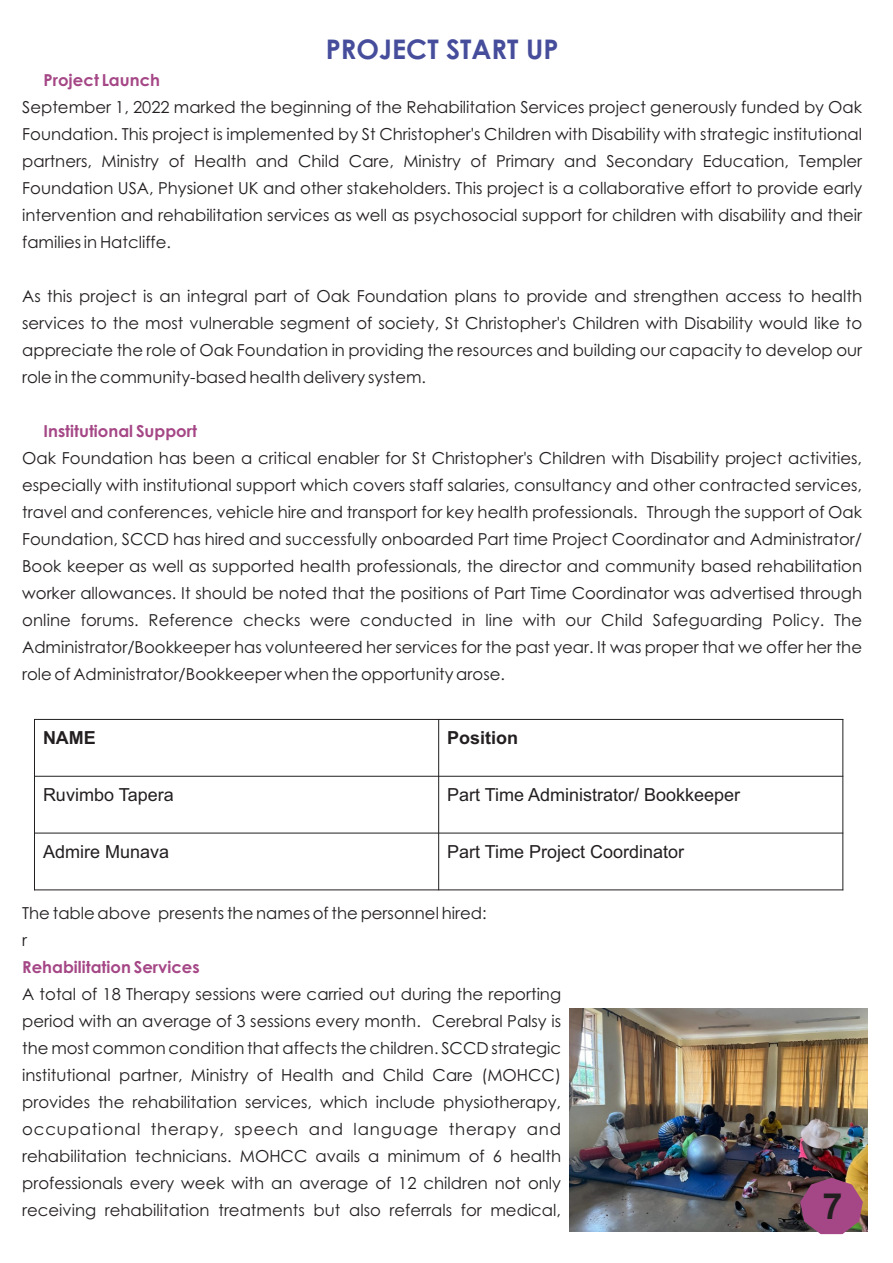
<style>
.page{position:relative;width:893px;height:1263px;background:#fff}
.page>*{position:absolute;margin:0;border:0;box-sizing:border-box;transform-origin:0 0}
.t1{font:700 36px "Arial";color:#231f20}
.t2{font:700 27px "Century Gothic";color:#464d9b}
.t3{font:18px "Arial";color:#231f20}
.t4{font:700 18px "Arial";color:#231f20}
.t5{font:16.5px/27px "Century Gothic";color:#231f20;text-align:justify}
.t6{font:700 16.5px "Century Gothic";color:#a54786}
</style>
<div class="page">
<hr style="left:34px;top:719px;width:1px;height:171px;background:#231f20">
<hr style="left:438px;top:719px;width:1px;height:171px;background:#231f20">
<hr style="left:842px;top:719px;width:1px;height:171px;background:#231f20">
<hr style="left:34px;top:889px;width:809px;height:1px;background:#231f20">
<hr style="left:34px;top:833px;width:809px;height:1px;background:#231f20">
<hr style="left:34px;top:776px;width:809px;height:1px;background:#231f20">
<hr style="left:34px;top:719px;width:809px;height:1px;background:#231f20">
<img style="left:570px;top:1008px;width:298px;height:224px">
<svg style="left:800px;top:1178px;width:63px;height:56px;background:#994f76"></svg>
<h2 class="t2" style="left:326px;top:38px;width:234px">PROJECT START UP</h2>
<p class="t6" style="left:44px;top:73px;width:118px">Project Launch</p>
<p class="t5" style="left:22px;top:95px;width:841px">September 1, 2022 marked the beginning of the Rehabilitation Services project generously funded by Oak Foundation. This project is implemented by St Christopher's Children with Disability with strategic institutional partners, Ministry of Health and Child Care, Ministry of Primary and Secondary Education, Templer Foundation USA, Physionet UK and other stakeholders. This project is a collaborative effort to provide early intervention and rehabilitation services as well as psychosocial support for children with disability and their families in Hatcliffe.</p>
<p class="t5" style="left:22px;top:284px;width:841px">As this project is an integral part of Oak Foundation plans to provide and strengthen access to health services to the most vulnerable segment of society, St Christopher's Children with Disability would like to appreciate the role of Oak Foundation in providing the resources and building our capacity to develop our role in the community-based health delivery system.</p>
<p class="t6" style="left:43px;top:424px;width:155px">Institutional Support</p>
<p class="t5" style="left:22px;top:446px;width:841px">Oak Foundation has been a critical enabler for St Christopher's Children with Disability project activities, especially with institutional support which covers staff salaries, consultancy and other contracted services, travel and conferences, vehicle hire and transport for key health professionals. Through the support of Oak Foundation, SCCD has hired and successfully onboarded Part time Project Coordinator and Administrator/ Book keeper as well as supported health professionals, the director and community based rehabilitation worker allowances. It should be noted that the positions of Part Time Coordinator was advertised through online forums. Reference checks were conducted in line with our Child Safeguarding Policy. The Administrator/Bookkeeper has volunteered her services for the past year. It was proper that we offer her the role of Administrator/Bookkeeper when the opportunity arose.</p>
<p class="t4" style="left:43px;top:731px;width:54px">NAME</p>
<p class="t4" style="left:447px;top:731px;width:73px">Position</p>
<p class="t3" style="left:43px;top:788px;width:132px">Ruvimbo Tapera</p>
<p class="t3" style="left:447px;top:788px;width:295px">Part Time Administrator/ Bookkeeper</p>
<p class="t3" style="left:43px;top:845px;width:128px">Admire Munava</p>
<p class="t3" style="left:447px;top:845px;width:239px">Part Time Project Coordinator</p>
<p class="t5" style="left:22px;top:901px;width:466px">The table above presents the names of the personnel hired: r</p>
<p class="t6" style="left:22px;top:961px;width:179px">Rehabilitation Services</p>
<p class="t5" style="left:22px;top:982px;width:540px">A total of 18 Therapy sessions were carried out during the reporting period with an average of 3 sessions every month. Cerebral Palsy is the most common condition that affects the children. SCCD strategic institutional partner, Ministry of Health and Child Care (MOHCC) provides the rehabilitation services, which include physiotherapy, occupational therapy, speech and language therapy and rehabilitation technicians. MOHCC avails a minimum of 6 health professionals every week with an average of 12 children not only receiving rehabilitation treatments but also referrals for medical,</p>
<h1 class="t1" style="left:822px;top:1193px;width:22px">7</h1>
</div>
